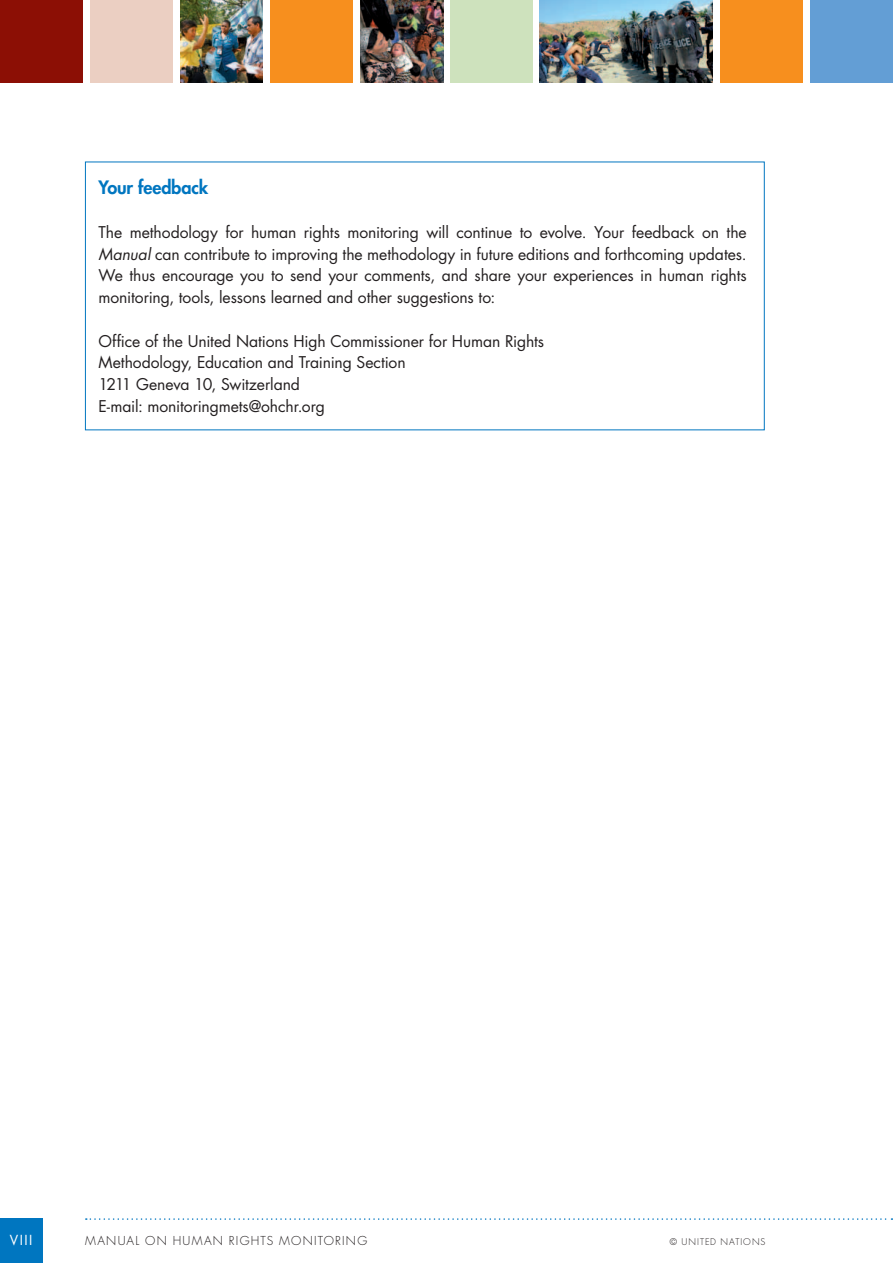
<style>
.page{position:relative;width:893px;height:1263px;background:#fff}
.page>*{position:absolute;margin:0;border:0;box-sizing:border-box;transform-origin:0 0}
.t1{font:800 18px "Futura";letter-spacing:-.01em;color:#0076c0}
.t2{font:15.75px/21.8px "Futura";letter-spacing:-.005em;color:#231f20;text-align:justify}
.t3{font:13.5px "Futura";color:#fff}
.t4{font:300 12px "Futura";letter-spacing:.105em;color:#231f20}
.t5{font:300 9px "Futura";letter-spacing:.105em;color:#231f20}
.s1{font-style:italic}
</style>
<div class="page">
<svg style="left:86px;top:1218px;width:806px;height:2px"></svg>
<div style="left:0;top:1218px;width:43px;height:45px;background:#0076c0"></div>
<div style="left:450px;top:0;width:82px;height:83px;background:#cee2bd"></div>
<div style="left:810px;top:0;width:83px;height:83px;background:#639ed5"></div>
<img style="left:540px;top:0;width:173px;height:83px">
<div style="left:270px;top:0;width:83px;height:83px;background:#f78f1e"></div>
<div style="left:720px;top:0;width:83px;height:83px;background:#f78f1e"></div>
<div style="left:0;top:0;width:83px;height:83px;background:#8c0f05"></div>
<div style="left:90px;top:0;width:83px;height:83px;background:#ebcfc2"></div>
<img style="left:180px;top:0;width:83px;height:83px">
<img style="left:360px;top:0;width:83px;height:82px">
<p class="t1" style="left:99px;top:176px;width:111px">Your feedback</p>
<p class="t2" style="left:99px;top:221px;width:650px">The methodology for human rights monitoring will continue to evolve. Your feedback on the <span class="s1">Manual</span> can contribute to improving the methodology in future editions and forthcoming updates.<br>We thus encourage you to send your comments, and share your experiences in human rights monitoring, tools, lessons learned and other suggestions to:</p>
<p class="t2" style="left:99px;top:330px;width:447px;text-align:left">Office of the United Nations High Commissioner for Human Rights Methodology, Education and Training Section<br>1211 Geneva 10, Switzerland<br>E-mail: monitoringmets@ohchr.org</p>
<p class="t3" style="left:10px;top:1231px;width:24px">VIII</p>
<p class="t4" style="left:85px;top:1233px;width:284px">MANUAL ON HUMAN RIGHTS MONITORING</p>
<p class="t5" style="left:670px;top:1236px;width:97px">© UNITED NATIONS</p>
</div>
